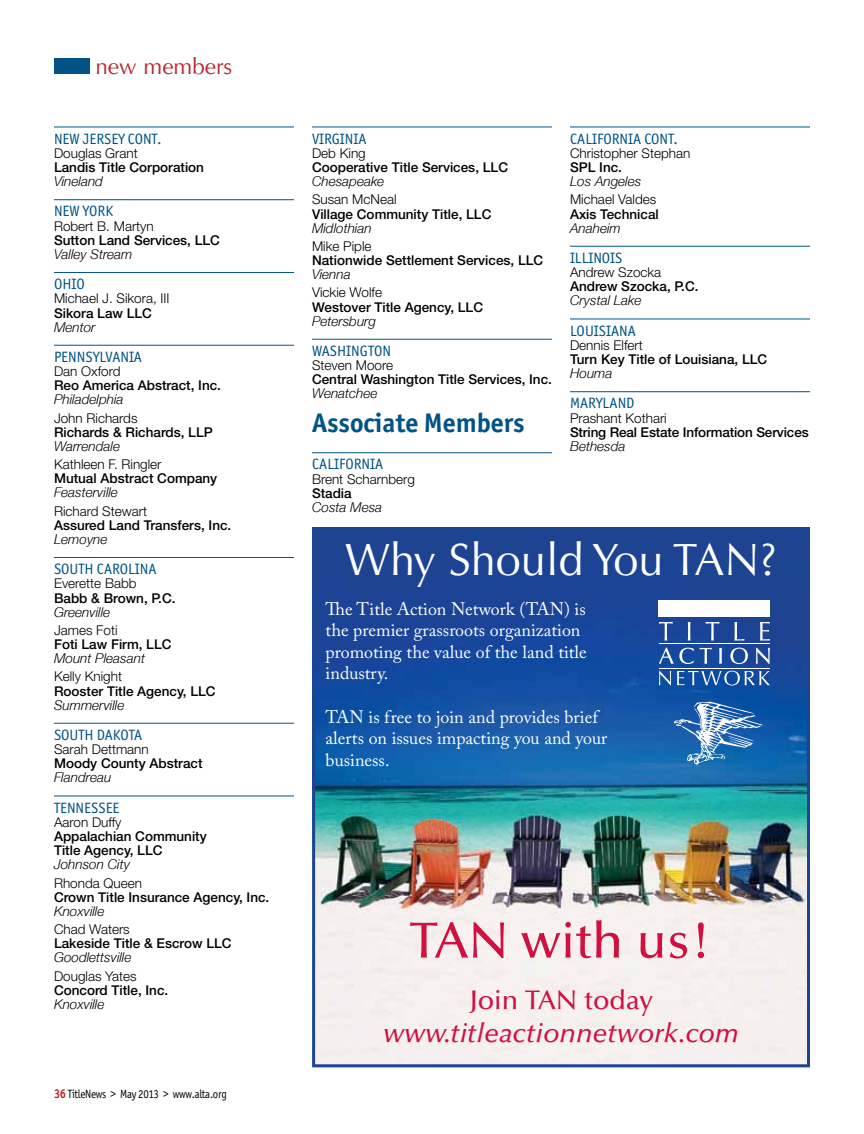
<style>
.page{position:relative;width:864px;height:1134px;background:#fff}
.page>*{position:absolute;margin:0;border:0;box-sizing:border-box;transform-origin:0 0}
.t1{font:500 51px "Optima LT";color:#d11041}
.t2{font:45px "Optima LT";color:#fff}
.t3{font:italic 500 27px "Optima LT";color:#d11041}
.t4{font:700 27px "Officina Sans ITC";color:#005386}
.t5{font:500 27px "Optima LT";color:#d11041}
.t6{font:22.5px "Optima LT";color:#b8282e}
.t7{font:18px/21.6px "Adobe Caslon Pro";color:#fff}
.t8{font:15px "Officina Sans ITC";color:#005386}
.t9{font:500 13.5px/14.2px "Helvetica Neue LT Std";color:#000}
.t10{font:300 13.5px "Helvetica Neue LT Std";color:#000}
.t11{font:italic 300 13.5px "Helvetica Neue LT";color:#000}
.t12{font:12px "Officina Sans ITC";letter-spacing:-.025em;color:#000;scale:.9 1}
.s1{font-weight:700;font-size:12.75px;color:#b8282e}
</style>
<div class="page">
<div style="left:54px;top:58px;width:36px;height:16px;background:#005386"></div>
<hr style="left:54px;top:127px;width:240px;height:1px;background:#005386">
<hr style="left:54px;top:199px;width:240px;height:1px;background:#005386">
<hr style="left:54px;top:272px;width:240px;height:1px;background:#005386">
<hr style="left:54px;top:345px;width:240px;height:1px;background:#005386">
<hr style="left:54px;top:557px;width:240px;height:1px;background:#005386">
<hr style="left:54px;top:723px;width:240px;height:1px;background:#005386">
<hr style="left:54px;top:796px;width:240px;height:1px;background:#005386">
<hr style="left:312px;top:127px;width:240px;height:1px;background:#005386">
<hr style="left:312px;top:339px;width:240px;height:1px;background:#005386">
<hr style="left:312px;top:452px;width:240px;height:1px;background:#005386">
<hr style="left:570px;top:127px;width:240px;height:1px;background:#005386">
<hr style="left:570px;top:246px;width:240px;height:1px;background:#005386">
<hr style="left:570px;top:319px;width:240px;height:1px;background:#005386">
<hr style="left:570px;top:391px;width:240px;height:1px;background:#005386">
<img style="left:316px;top:531px;width:490px;height:532px">
<div style="left:312px;top:527px;width:498px;height:540px;border:3px solid #1c4490"></div>
<hr style="left:659px;top:644px;width:111px;height:1px;background:#fff">
<hr style="left:659px;top:668px;width:111px;height:1px;background:#fff">
<div style="left:659px;top:600px;width:111px;height:17px;background:#fff"></div>
<svg style="left:674px;top:702px;width:89px;height:63px;background:#4882bf"></svg>
<svg style="left:659px;top:622px;width:14px;height:19px"></svg>
<svg style="left:688px;top:622px;width:2px;height:19px"></svg>
<svg style="left:706px;top:622px;width:13px;height:19px"></svg>
<svg style="left:735px;top:622px;width:9px;height:19px"></svg>
<svg style="left:760px;top:622px;width:10px;height:19px"></svg>
<svg style="left:659px;top:671px;width:12px;height:14px"></svg>
<svg style="left:677px;top:671px;width:93px;height:14px"></svg>
<svg style="left:659px;top:648px;width:35px;height:16px"></svg>
<svg style="left:700px;top:648px;width:12px;height:16px"></svg>
<svg style="left:719px;top:648px;width:3px;height:16px"></svg>
<svg style="left:730px;top:648px;width:18px;height:16px"></svg>
<svg style="left:756px;top:648px;width:14px;height:16px"></svg>
<h3 class="t6" style="left:95px;top:53px;width:138px">new members</h3>
<p class="t8" style="left:54px;top:130px;width:83px">NEW JERSEY Cont</p>
<p class="t8" style="left:157px;top:130px;width:6px">.</p>
<p class="t10" style="left:54px;top:145px;width:85px">Douglas Grant</p>
<p class="t9" style="left:54px;top:160px;width:152px">Landis Title Corporation</p>
<p class="t11" style="left:54px;top:173px;width:51px">Vineland</p>
<p class="t8" style="left:54px;top:203px;width:61px">NEW YORK</p>
<p class="t10" style="left:54px;top:217px;width:101px">Robert B. Martyn</p>
<p class="t9" style="left:54px;top:233px;width:168px">Sutton Land Services, LLC</p>
<p class="t11" style="left:54px;top:246px;width:80px">Valley Stream</p>
<p class="t8" style="left:54px;top:275px;width:32px">OHIO</p>
<p class="t10" style="left:54px;top:290px;width:117px">Michael J. Sikora, III</p>
<p class="t9" style="left:54px;top:305px;width:100px">Sikora Law LLC</p>
<p class="t11" style="left:54px;top:319px;width:43px">Mentor</p>
<p class="t8" style="left:54px;top:348px;width:90px">PENNSYLVANIA</p>
<p class="t10" style="left:54px;top:363px;width:68px">Dan Oxford</p>
<p class="t9" style="left:54px;top:378px;width:169px">Reo America Abstract, Inc.</p>
<p class="t11" style="left:54px;top:391px;width:71px">Philadelphia</p>
<p class="t10" style="left:54px;top:410px;width:85px">John Richards</p>
<p class="t9" style="left:54px;top:425px;width:160px">Richards &amp; Richards, LLP</p>
<p class="t11" style="left:54px;top:438px;width:68px">Warrendale</p>
<p class="t10" style="left:54px;top:456px;width:109px">Kathleen F. Ringler</p>
<p class="t9" style="left:54px;top:471px;width:165px">Mutual Abstract Company</p>
<p class="t11" style="left:54px;top:484px;width:66px">Feasterville</p>
<p class="t10" style="left:54px;top:503px;width:95px">Richard Stewart</p>
<p class="t9" style="left:54px;top:518px;width:179px">Assured Land Transfers, Inc.</p>
<p class="t11" style="left:54px;top:531px;width:55px">Lemoyne</p>
<p class="t8" style="left:54px;top:560px;width:104px">SOUTH CAROLINA</p>
<p class="t10" style="left:54px;top:575px;width:84px">Everette Babb</p>
<p class="t9" style="left:54px;top:590px;width:123px">Babb &amp; Brown, P.C.</p>
<p class="t11" style="left:54px;top:604px;width:58px">Greenville</p>
<p class="t10" style="left:54px;top:622px;width:65px">James Foti</p>
<p class="t9" style="left:54px;top:637px;width:119px">Foti Law Firm, LLC</p>
<p class="t11" style="left:54px;top:650px;width:93px">Mount Pleasant</p>
<p class="t10" style="left:54px;top:668px;width:69px">Kelly Knight</p>
<p class="t9" style="left:54px;top:684px;width:163px">Rooster Title Agency, LLC</p>
<p class="t11" style="left:54px;top:697px;width:72px">Summerville</p>
<p class="t8" style="left:54px;top:726px;width:90px">SOUTH DAKOTA</p>
<p class="t10" style="left:54px;top:741px;width:96px">Sarah Dettmann</p>
<p class="t9" style="left:54px;top:756px;width:150px">Moody County Abstract</p>
<p class="t11" style="left:54px;top:769px;width:59px">Flandreau</p>
<p class="t8" style="left:54px;top:799px;width:59px">TENNESSEE</p>
<p class="t10" style="left:54px;top:814px;width:69px">Aaron Duffy</p>
<p class="t9" style="left:54px;top:829px;width:154px">Appalachian Community<br>Title Agency, LLC</p>
<p class="t11" style="left:54px;top:856px;width:78px">Johnson City</p>
<p class="t10" style="left:54px;top:875px;width:90px">Rhonda Queen</p>
<p class="t9" style="left:54px;top:890px;width:217px">Crown Title Insurance Agency, Inc.</p>
<p class="t11" style="left:54px;top:903px;width:52px">Knoxville</p>
<p class="t10" style="left:54px;top:921px;width:77px">Chad Waters</p>
<p class="t9" style="left:54px;top:936px;width:179px">Lakeside Title &amp; Escrow LLC</p>
<p class="t11" style="left:54px;top:949px;width:79px">Goodlettsville</p>
<p class="t10" style="left:54px;top:968px;width:84px">Douglas Yates</p>
<p class="t9" style="left:54px;top:983px;width:116px">Concord Title, Inc.</p>
<p class="t11" style="left:54px;top:996px;width:52px">Knoxville</p>
<p class="t12" style="left:54px;top:1087px;width:193px"><span class="s1">36</span> TitleNews &gt; May 2013 &gt; www.alta.org</p>
<p class="t8" style="left:312px;top:130px;width:56px">VIRGINIA</p>
<p class="t10" style="left:312px;top:145px;width:55px">Deb King</p>
<p class="t9" style="left:312px;top:160px;width:198px">Cooperative Title Services, LLC</p>
<p class="t11" style="left:312px;top:173px;width:74px">Chesapeake</p>
<p class="t10" style="left:312px;top:191px;width:86px">Susan McNeal</p>
<p class="t9" style="left:312px;top:207px;width:181px">Village Community Title, LLC</p>
<p class="t11" style="left:312px;top:220px;width:61px">Midlothian</p>
<p class="t10" style="left:312px;top:238px;width:61px">Mike Piple</p>
<p class="t9" style="left:312px;top:253px;width:233px">Nationwide Settlement Services, LLC</p>
<p class="t11" style="left:312px;top:266px;width:40px">Vienna</p>
<p class="t10" style="left:312px;top:284px;width:72px">Vickie Wolfe</p>
<p class="t9" style="left:312px;top:300px;width:173px">Westover Title Agency, LLC</p>
<p class="t11" style="left:312px;top:313px;width:66px">Petersburg</p>
<p class="t8" style="left:312px;top:342px;width:81px">WASHINGTON</p>
<p class="t10" style="left:312px;top:357px;width:83px">Steven Moore</p>
<p class="t9" style="left:312px;top:372px;width:241px">Central Washington Title Services, Inc.</p>
<p class="t11" style="left:312px;top:385px;width:67px">Wenatchee</p>
<h3 class="t4" style="left:312px;top:406px;width:214px">Associate Members</h3>
<p class="t8" style="left:312px;top:456px;width:73px">CALIFORNIA</p>
<p class="t10" style="left:312px;top:471px;width:105px">Brent Scharnberg</p>
<p class="t9" style="left:312px;top:486px;width:41px">Stadia</p>
<p class="t11" style="left:312px;top:499px;width:72px">Costa Mesa</p>
<p class="t8" style="left:570px;top:130px;width:83px">CALIFORNIA Cont</p>
<p class="t8" style="left:673px;top:130px;width:6px">.</p>
<p class="t10" style="left:570px;top:145px;width:122px">Christopher Stephan</p>
<p class="t9" style="left:570px;top:160px;width:54px">SPL Inc.</p>
<p class="t11" style="left:570px;top:173px;width:73px">Los Angeles</p>
<p class="t10" style="left:570px;top:191px;width:88px">Michael Valdes</p>
<p class="t9" style="left:570px;top:207px;width:90px">Axis Technical</p>
<p class="t11" style="left:570px;top:220px;width:52px">Anaheim</p>
<p class="t8" style="left:570px;top:249px;width:54px">ILLINOIS</p>
<p class="t10" style="left:570px;top:264px;width:93px">Andrew Szocka</p>
<p class="t9" style="left:570px;top:279px;width:130px">Andrew Szocka, P.C.</p>
<p class="t11" style="left:570px;top:292px;width:73px">Crystal Lake</p>
<p class="t8" style="left:570px;top:322px;width:67px">LOUISIANA</p>
<p class="t10" style="left:570px;top:337px;width:74px">Dennis Elfert</p>
<p class="t9" style="left:570px;top:352px;width:199px">Turn Key Title of Louisiana, LLC</p>
<p class="t11" style="left:570px;top:365px;width:44px">Houma</p>
<p class="t8" style="left:570px;top:395px;width:64px">MARYLAND</p>
<p class="t10" style="left:570px;top:409px;width:98px">Prashant Kothari</p>
<p class="t9" style="left:570px;top:425px;width:240px">String Real Estate Information Services</p>
<p class="t11" style="left:570px;top:438px;width:57px">Bethesda</p>
<h2 class="t2" style="left:345px;top:533px;width:433px">Why Should You TAN?</h2>
<h3 class="t7" style="left:326px;top:598px;width:263px">The Title Action Network (TAN) is the premier grassroots organization promoting the value of the land title industry.</h3>
<h3 class="t7" style="left:326px;top:706px;width:283px">TAN is free to join and provides brief alerts on issues impacting you and your business.</h3>
<h1 class="t1" style="left:410px;top:912px;width:304px">TAN with us!</h1>
<h3 class="t5" style="left:469px;top:985px;width:185px">Join TAN today</h3>
<h3 class="t3" style="left:383px;top:1017px;width:357px">www.titleactionnetwork.com</h3>
</div>
